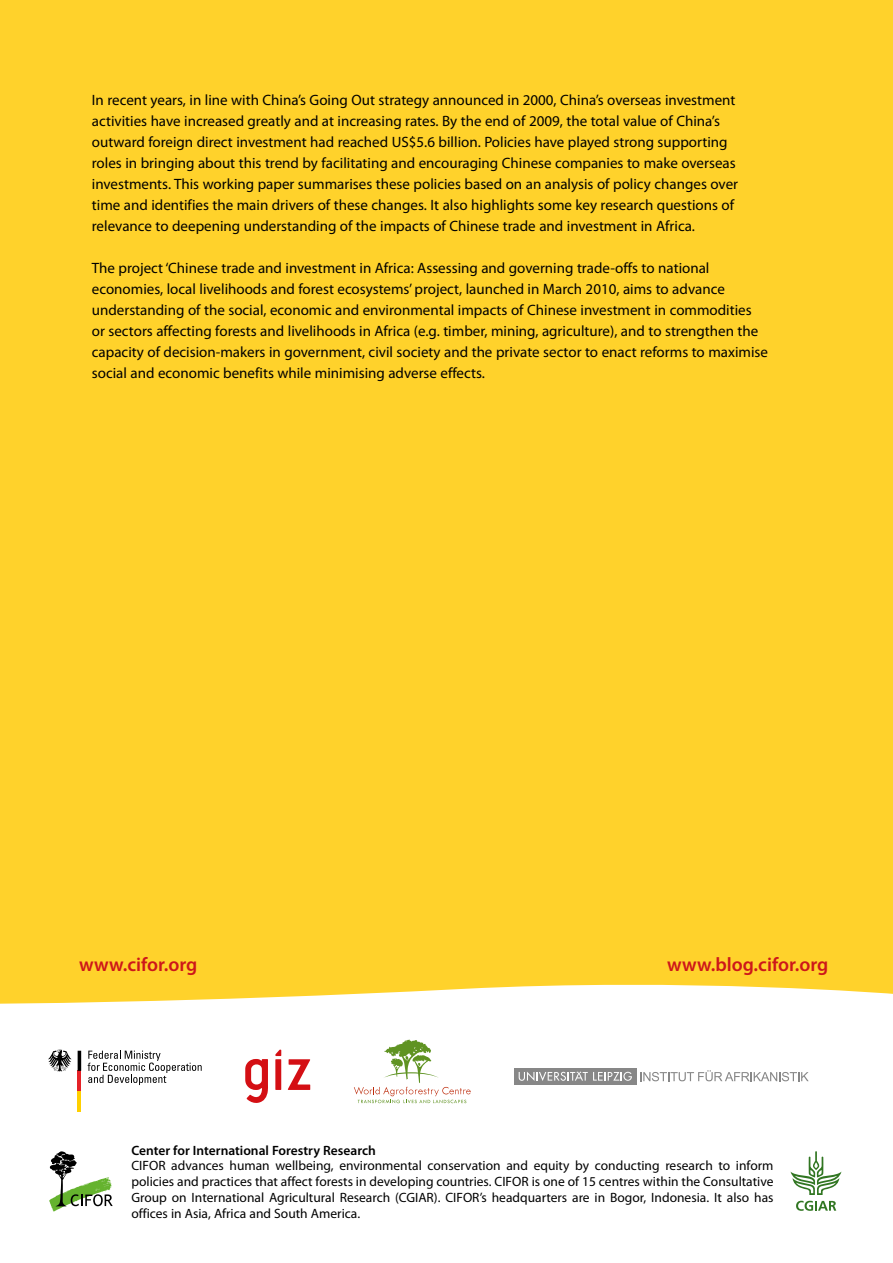
<style>
.page{position:relative;width:893px;height:1263px;background:#ffd22b}
.page>*{position:absolute;margin:0;border:0;box-sizing:border-box;transform-origin:0 0}
.t1{font:600 19.5px "Myriad Pro";color:#cd171a}
.t2{font:15px/21px "Myriad Pro";color:#000}
.t3{font:13.5px/15.8px "Myriad Pro";color:#000;text-align:justify}
.t4{font:600 13.5px "Myriad Pro";color:#000}
</style>
<div class="page">
<div style="left:0;top:984px;width:893px;height:279px;background:#fff"></div>
<svg style="left:49px;top:1151px;width:64px;height:60px;background:#b8c6ae"></svg>
<svg style="left:790px;top:1151px;width:51px;height:44px;background:#cedeca"></svg>
<svg style="left:796px;top:1201px;width:40px;height:10px"></svg>
<svg style="left:245px;top:1059px;width:23px;height:44px"></svg>
<svg style="left:288px;top:1059px;width:22px;height:31px"></svg>
<svg style="left:275px;top:1050px;width:6px;height:40px"></svg>
<svg style="left:354px;top:1039px;width:117px;height:64px;background:#eaeddf"></svg>
<svg style="left:640px;top:1070px;width:169px;height:11px;background:#dcdcdc"></svg>
<div style="left:514px;top:1068px;width:122px;height:17px;background:#878787"></div>
<svg style="left:519px;top:1071px;width:113px;height:10px"></svg>
<hr style="left:78px;top:1071px;width:3px;height:20px;background:#e52228">
<hr style="left:78px;top:1091px;width:3px;height:20px;background:#ffd000">
<hr style="left:78px;top:1051px;width:3px;height:20px;background:#000">
<svg style="left:48px;top:1050px;width:24px;height:21px"></svg>
<svg style="left:88px;top:1050px;width:114px;height:35px;background:#d6d6d6"></svg>
<p class="t2" style="left:92px;top:89px;width:648px">In recent years, in line with China’s Going Out strategy announced in 2000, China’s overseas investment activities have increased greatly and at increasing rates. By the end of 2009, the total value of China’s outward foreign direct investment had reached US$5.6 billion. Policies have played strong supporting roles in bringing about this trend by facilitating and encouraging Chinese companies to make overseas investments. This working paper summarises these policies based on an analysis of policy changes over time and identifies the main drivers of these changes. It also highlights some key research questions of relevance to deepening understanding of the impacts of Chinese trade and investment in Africa.</p>
<p class="t2" style="left:92px;top:257px;width:678px">The project ‘Chinese trade and investment in Africa: Assessing and governing trade-offs to national economies, local livelihoods and forest ecosystems’ project, launched in March 2010, aims to advance understanding of the social, economic and environmental impacts of Chinese investment in commodities or sectors affecting forests and livelihoods in Africa (e.g. timber, mining, agriculture), and to strengthen the capacity of decision-makers in government, civil society and the private sector to enact reforms to maximise social and economic benefits while minimising adverse effects.</p>
<h1 class="t1" style="left:79px;top:952px;width:120px">www.cifor.org</h1>
<h1 class="t1" style="left:667px;top:952px;width:163px">www.blog.cifor.org</h1>
<p class="t4" style="left:131px;top:1141px;width:246px">Center for International Forestry Research</p>
<p class="t3" style="left:131px;top:1158px;width:644px">CIFOR advances human wellbeing, environmental conservation and equity by conducting research to inform policies and practices that affect forests in developing countries. CIFOR is one of 15 centres within the Consultative Group on International Agricultural Research (CGIAR). CIFOR’s headquarters are in Bogor, Indonesia. It also has offices in Asia, Africa and South America.</p>
</div>
